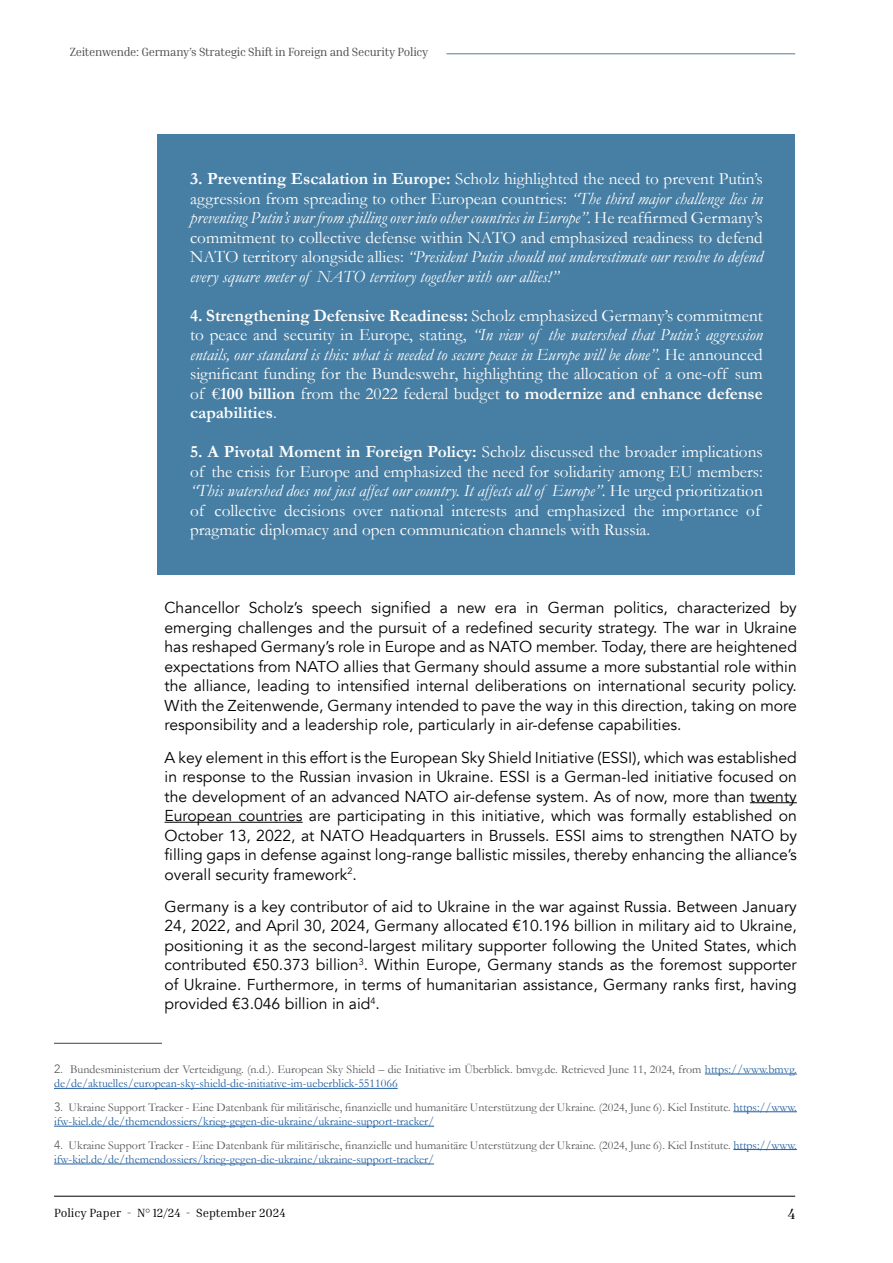
<style>
.page{position:relative;width:893px;height:1263px;background:#fff}
.page>*{position:absolute;margin:0;border:0;box-sizing:border-box;transform-origin:0 0}
.t1{font:17.25px/19.5px "Garamond";color:#fff;text-align:justify}
.t2{font:15.75px/19.5px "Avenir";color:#000;text-align:justify}
.t3{font:15px "Inria Serif";color:#000}
.t4{font:12px/14.4px "Garamond";color:#58585c}
.t5{font:12px "Inria Serif";letter-spacing:-.02em;color:#4a4a4a}
.t6{font:12px "Inria Serif";color:#000}
.s1{font-weight:700}
.s2{font-style:italic}
.s3{font-family:"Avenir";font-weight:300}
.s4{color:#215e9e}
</style>
<div class="page">
<hr style="left:54px;top:1196px;width:741px;height:1px;background:#000">
<hr style="left:446px;top:54px;width:349px;height:1px;background:#477ea3">
<div style="left:157px;top:134px;width:638px;height:441px;background:#477ea3"></div>
<hr style="left:750px;top:802px;width:47px;height:1px;background:#000">
<hr style="left:165px;top:822px;width:138px;height:1px;background:#000">
<hr style="left:54px;top:1043px;width:108px;height:1px;background:#58585c">
<hr style="left:705px;top:1074px;width:92px;height:1px;background:#215e9e">
<hr style="left:54px;top:1088px;width:344px;height:1px;background:#215e9e">
<hr style="left:733px;top:1111px;width:64px;height:1px;background:#215e9e">
<hr style="left:54px;top:1126px;width:380px;height:1px;background:#215e9e">
<hr style="left:733px;top:1149px;width:64px;height:1px;background:#215e9e">
<hr style="left:54px;top:1164px;width:380px;height:1px;background:#215e9e">
<p class="t5" style="left:70px;top:44px;width:360px">Zeitenwende: Germany’s Strategic Shift in Foreign and Security Policy</p>
<p class="t1" style="left:190px;top:169px;width:574px"><span class="s1">3. Preventing Escalation in Europe:</span> Scholz highlighted the need to prevent Putin’s aggression from spreading to other European countries: <span class="s2">“The third major challenge lies in preventing Putin’s war from spilling over into other countries in Europe”.</span> He reaffirmed Germany’s commitment to collective defense within NATO and emphasized readiness to defend NATO territory alongside allies: <span class="s2">“President Putin should not underestimate our resolve to defend every square meter of NATO territory together with our allies!”</span></p>
<p class="t1" style="left:190px;top:305px;width:574px"><span class="s1">4. Strengthening Defensive Readiness:</span> Scholz emphasized Germany’s commitment to peace and security in Europe, stating, <span class="s2">“In view of the watershed that Putin’s aggression entails, our standard is this: what is needed to secure peace in Europe will be done”.</span> He announced significant funding for the Bundeswehr, highlighting the allocation of a one-off sum of €<span class="s1">100 billion</span> from the 2022 federal budget <span class="s1">to modernize and enhance defense capabilities</span>.</p>
<p class="t1" style="left:190px;top:442px;width:574px;text-align:left"><span class="s1">5. A Pivotal Moment in Foreign Policy:</span> Scholz discussed the broader implications of the crisis for Europe and emphasized the need for solidarity among EU members: <span class="s2">“This watershed does not just affect our country. It affects all of Europe”.</span> He urged prioritization of collective decisions over national interests and emphasized the importance of pragmatic diplomacy and open communication channels with Russia.</p>
<p class="t2" style="left:165px;top:598px;width:634px">Chancellor Scholz’s speech signified a new era in German politics, characterized by emerging challenges and the pursuit of a redefined security strategy. The war in Ukraine has reshaped Germany’s role in Europe and as NATO member. Today, there are heightened expectations from NATO allies that Germany should assume a more substantial role within the alliance, leading to intensified internal deliberations on international security policy.<br>With the Zeitenwende, Germany intended to pave the way in this direction, taking on more responsibility and a leadership role, particularly in air-defense capabilities.</p>
<p class="t2" style="left:165px;top:748px;width:634px">A key element in this effort is the European Sky Shield Initiative (ESSI), which was established in response to the Russian invasion in Ukraine. ESSI is a German-led initiative focused on the development of an advanced NATO air-defense system. As of now, more than twenty European countries are participating in this initiative, which was formally established on October 13, 2022, at NATO Headquarters in Brussels. ESSI aims to strengthen NATO by filling gaps in defense against long-range ballistic missiles, thereby enhancing the alliance’s overall security framework<sup>2</sup>.</p>
<p class="t2" style="left:165px;top:897px;width:634px">Germany is a key contributor of aid to Ukraine in the war against Russia. Between January 24, 2022, and April 30, 2024, Germany allocated €10.196 billion in military aid to Ukraine, positioning it as the second-largest military supporter following the United States, which contributed €50.373 billion<sup>3</sup>. Within Europe, Germany stands as the foremost supporter of Ukraine. Furthermore, in terms of humanitarian assistance, Germany ranks first, having provided €3.046 billion in aid<sup>4</sup>.</p>
<p class="t4" style="left:54px;top:1062px;width:744px"><span class="s3">2.</span> Bundesministerium der Verteidigung. (n.d.). European Sky Shield – die Initiative im Überblick. bmvg.de. Retrieved June 11, 2024, from <span class="s4">https://www.bmvg. de/de/aktuelles/european-sky-shield-die-initiative-im-ueberblick-5511066</span></p>
<p class="t4" style="left:54px;top:1099px;width:744px"><span class="s3">3.</span> Ukraine Support Tracker - Eine Datenbank für militärische, finanzielle und humanitäre Unterstützung der Ukraine. (2024, June 6). Kiel Institute. <span class="s4">https://www. ifw-kiel.de/de/themendossiers/krieg-gegen-die-ukraine/ukraine-support-tracker/</span></p>
<p class="t4" style="left:54px;top:1137px;width:744px"><span class="s3">4.</span> Ukraine Support Tracker - Eine Datenbank für militärische, finanzielle und humanitäre Unterstützung der Ukraine. (2024, June 6). Kiel Institute. <span class="s4">https://www. ifw-kiel.de/de/themendossiers/krieg-gegen-die-ukraine/ukraine-support-tracker/</span></p>
<p class="t6" style="left:54px;top:1205px;width:233px">Policy Paper - N° 12/24 - September 2024</p>
<p class="t3" style="left:788px;top:1204px;width:9px">4</p>
</div>
